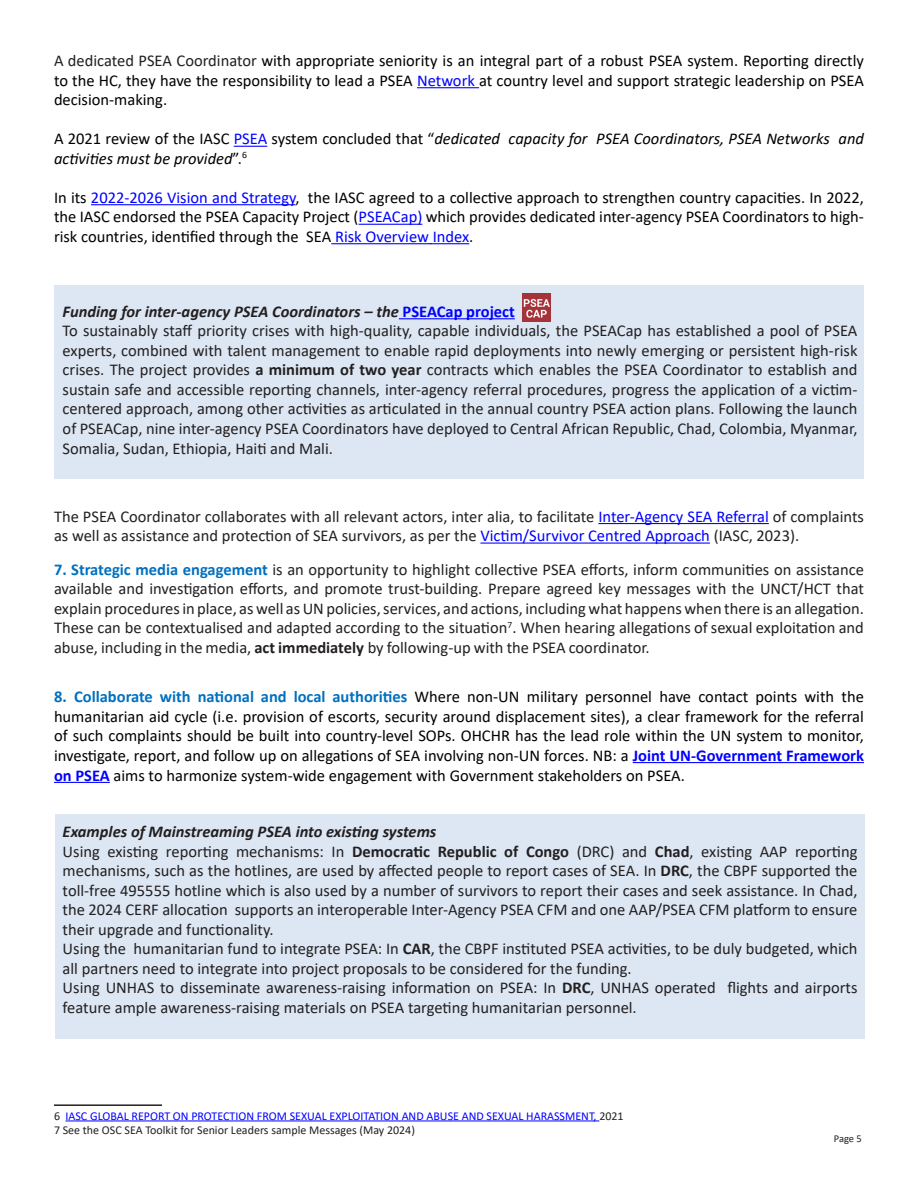
<style>
.page{position:relative;width:918px;height:1188px;background:#fff}
.page>*{position:absolute;margin:0;border:0;box-sizing:border-box;transform-origin:0 0}
.t1{font:16.5px/19.5px "Calibri";color:#231f20}
.Default{font:16.5px/19.5px "Calibri";color:#000;text-align:justify}
.Default-2{font:italic 16.5px/19.5px "Calibri";color:#000}
.t2{font:italic 700 16.5px "Calibri";color:#231f20}
.t3{font:12px "Calibri";color:#00f}
.t4{font:12px "Calibri";color:#231f20}
.t5{font:10.5px "Calibri";color:#231f20}
.s1{color:#231f20}
.s2{color:#00f}
.s3{font-style:normal}
.s4{font-style:normal;color:#00f}
.s5{font-weight:700}
.s6{font-weight:700;color:#0070c0}
.s7{font-weight:700;color:#00f}
</style>
<div class="page">
<hr style="left:417px;top:87px;width:62px;height:1px;background:#00f">
<hr style="left:234px;top:146px;width:33px;height:1px;background:#00f">
<hr style="left:91px;top:204px;width:204px;height:1px;background:#00f">
<hr style="left:359px;top:224px;width:63px;height:1px;background:#00f">
<hr style="left:331px;top:243px;width:98px;height:1px;background:#00f">
<hr style="left:433px;top:243px;width:36px;height:1px;background:#00f">
<hr style="left:598px;top:523px;width:171px;height:1px;background:#00f">
<hr style="left:480px;top:543px;width:230px;height:1px;background:#00f">
<hr style="left:633px;top:762px;width:231px;height:1px;background:#00f">
<hr style="left:54px;top:782px;width:56px;height:1px;background:#00f">
<hr style="left:54px;top:1104px;width:108px;height:2px;background:#231f20">
<hr style="left:66px;top:1121px;width:533px;height:1px;background:#00f">
<div style="left:55px;top:285px;width:809px;height:193px;background:#dce7f3"></div>
<hr style="left:399px;top:318px;width:116px;height:1px;background:#00f">
<div style="left:55px;top:814px;width:810px;height:225px;background:#dce7f3"></div>
<img style="left:523px;top:294px;width:28px;height:28px">
<p class="Default" style="left:54px;top:51px;width:812px"><span class="s1">A dedicated PSEA Coordinator</span> with appropriate seniority is an integral part of a robust PSEA system. Reporting directly to the HC, they have the responsibility to lead a PSEA <span class="s2">Network</span> at country level and support strategic leadership on PSEA decision-making.</p>
<p class="Default-2" style="left:54px;top:128px;width:811px"><span class="s3">A 2021 review of the IASC</span> <span class="s4">PSEA</span> <span class="s3">system concluded that “</span>dedicated capacity for PSEA Coordinators, PSEA Networks and activities must be provided<span class="s3">”.</span><sup>6</sup></p>
<p class="Default" style="left:54px;top:187px;width:812px">In its <span class="s2">2022-2026 Vision and Strategy</span>, the IASC agreed to a collective approach to strengthen country capacities. In 2022, the IASC endorsed the PSEA Capacity Project (<span class="s2">PSEACap)</span> which provides dedicated inter-agency PSEA Coordinators to high&shy;risk countries, identified through the SEA <span class="s2">Risk Overview Index</span>.</p>
<p class="t2" style="left:63px;top:300px;width:454px">Funding for inter-agency PSEA Coordinators – the <span class="s4">PSEACap project</span></p>
<p class="t1" style="left:63px;top:321px;width:796px;text-align:justify">To sustainably staff priority crises with high-quality, capable individuals, the PSEACap has established a pool of PSEA experts, combined with talent management to enable rapid deployments into newly emerging or persistent high-risk crises. The project provides <span class="s5">a minimum of two year</span> contracts which enables the PSEA Coordinator to establish and sustain safe and accessible reporting channels, inter-agency referral procedures, progress the application of a victim&shy;centered approach, among other activities as articulated in the annual country PSEA action plans. Following the launch of PSEACap, nine inter-agency PSEA Coordinators have deployed to Central African Republic, Chad, Colombia, Myanmar, Somalia, Sudan, Ethiopia, Haiti and Mali.</p>
<p class="t1" style="left:54px;top:506px;width:811px">The PSEA Coordinator collaborates with all relevant actors, inter alia, to facilitate <span class="s2">Inter-Agency SEA Referral</span> of complaints as well as assistance and protection of SEA survivors, as per the <span class="s2">Victim/Survivor Centred Approach</span> (IASC, 2023).</p>
<p class="t1" style="left:54px;top:559px;width:812px;text-align:justify"><span class="s6">7. Strategic media engagement</span> is an opportunity to highlight collective PSEA efforts, inform communities on assistance available and investigation efforts, and promote trust-building. Prepare agreed key messages with the UNCT/HCT that explain procedures in place, as well as UN policies, services, and actions, including what happens when there is an allegation.<br>These can be contextualised and adapted according to the situation<sup>7</sup>. When hearing allegations of sexual exploitation and abuse, including in the media, <span class="s5">act immediately</span> by following-up with the PSEA coordinator.</p>
<p class="Default" style="left:54px;top:687px;width:812px"><span class="s6">8. Collaborate with national and local authorities</span> Where non-UN military personnel have contact points with the humanitarian aid cycle (i.e. provision of escorts, security around displacement sites), a clear framework for the referral of such complaints should be built into country-level SOPs. OHCHR has the lead role within the UN system to monitor, investigate, report, and follow up on allegations of SEA involving non-UN forces. NB: a <span class="s7">Joint UN-Government Framework on PSEA</span> aims to harmonize system-wide engagement with Government stakeholders on PSEA.</p>
<p class="t2" style="left:63px;top:820px;width:375px">Examples of Mainstreaming PSEA into existing systems</p>
<p class="t1" style="left:63px;top:841px;width:796px;text-align:justify">Using existing reporting mechanisms: In <span class="s5">Democratic Republic of Congo</span> (DRC) and <span class="s5">Chad</span>, existing AAP reporting mechanisms, such as the hotlines, are used by affected people to report cases of SEA. In <span class="s5">DRC</span>, the CBPF supported the toll-free 495555 hotline which is also used by a number of survivors to report their cases and seek assistance. In Chad, the 2024 CERF allocation supports an interoperable Inter-Agency PSEA CFM and one AAP/PSEA CFM platform to ensure their upgrade and functionality.</p>
<p class="t1" style="left:63px;top:939px;width:796px">Using the humanitarian fund to integrate PSEA: In <span class="s5">CAR</span>, the CBPF instituted PSEA activities, to be duly budgeted, which all partners need to integrate into project proposals to be considered for the funding.</p>
<p class="t1" style="left:63px;top:978px;width:796px">Using UNHAS to disseminate awareness-raising information on PSEA: In <span class="s5">DRC</span>, UNHAS operated flights and airports feature ample awareness-raising materials on PSEA targeting humanitarian personnel.</p>
<p class="t3" style="left:54px;top:1107px;width:571px"><span class="s1">6</span> IASC GLOBAL REPORT ON PROTECTION FROM SEXUAL EXPLOITATION AND ABUSE AND SEXUAL HARASSMENT, <span class="s1">2021</span></p>
<p class="t4" style="left:54px;top:1122px;width:363px">7 See the OSC SEA Toolkit for Senior Leaders sample Messages (May 2024)</p>
<p class="t5" style="left:834px;top:1131px;width:30px">Page 5</p>
</div>
